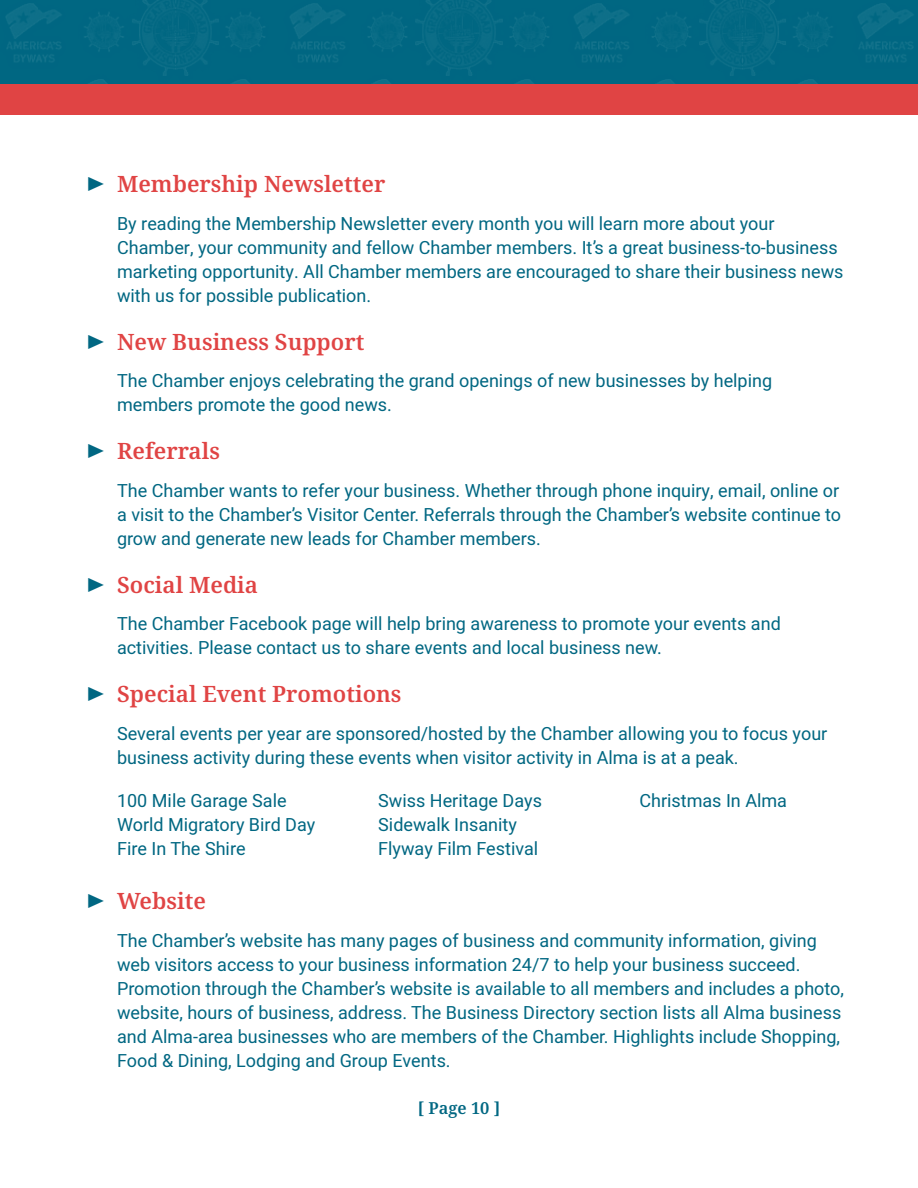
<style>
.page{position:relative;width:918px;height:1188px;background:#fff}
.page>*{position:absolute;margin:0;border:0;box-sizing:border-box;transform-origin:0 0}
.t1{font:600 22.5px "Noto Serif";color:#e04444}
.t2{font:18px/24px "Heebo";color:#006782}
.t3{font:600 16.5px "Noto Serif";color:#006782}
.s1{color:#006782}
</style>
<div class="page">
<img style="left:0;top:0;width:918px;height:84px">
<div style="left:0;top:84px;width:918px;height:30px;background:#e04444"></div>
<p class="t1" style="left:70px;top:168px;width:317px"><span class="s1">✔</span>Membership Newsletter</p>
<p class="t2" style="left:117px;top:211px;width:728px">By reading the Membership Newsletter every month you will learn more about your Chamber, your community and fellow Chamber members. It’s a great business-to-business marketing opportunity. All Chamber members are encouraged to share their business news with us for possible publication.</p>
<p class="t1" style="left:70px;top:326px;width:296px"><span class="s1">✔</span>New Business Support</p>
<p class="t2" style="left:117px;top:369px;width:657px">The Chamber enjoys celebrating the grand openings of new businesses by helping members promote the good news.</p>
<p class="t1" style="left:70px;top:435px;width:152px"><span class="s1">✔</span>Referrals</p>
<p class="t2" style="left:117px;top:478px;width:725px;text-align:justify">The Chamber wants to refer your business. Whether through phone inquiry, email, online or a visit to the Chamber’s Visitor Center. Referrals through the Chamber’s website continue to grow and generate new leads for Chamber members.</p>
<p class="t1" style="left:70px;top:569px;width:190px"><span class="s1">✔</span>Social Media</p>
<p class="t2" style="left:117px;top:612px;width:665px">The Chamber Facebook page will help bring awareness to promote your events and activities. Please contact us to share events and local business new.</p>
<p class="t1" style="left:70px;top:678px;width:333px"><span class="s1">✔</span>Special Event Promotions</p>
<p class="t2" style="left:117px;top:721px;width:712px">Several events per year are sponsored/hosted by the Chamber allowing you to focus your business activity during these events when visitor activity in Alma is at a peak.</p>
<p class="t2" style="left:117px;top:788px;width:171px">100 Mile Garage Sale</p>
<p class="t2" style="left:117px;top:812px;width:200px">World Migratory Bird Day</p>
<p class="t2" style="left:117px;top:836px;width:130px">Fire In The Shire</p>
<p class="t2" style="left:378px;top:788px;width:165px">Swiss Heritage Days</p>
<p class="t2" style="left:378px;top:812px;width:140px">Sidewalk Insanity</p>
<p class="t2" style="left:378px;top:836px;width:161px">Flyway Film Festival</p>
<p class="t2" style="left:639px;top:788px;width:149px">Christmas In Alma</p>
<p class="t1" style="left:70px;top:885px;width:138px"><span class="s1">✔</span>Website</p>
<p class="t2" style="left:117px;top:928px;width:728px">The Chamber’s website has many pages of business and community information, giving web visitors access to your business information 24/7 to help your business succeed.<br>Promotion through the Chamber’s website is available to all members and includes a photo, website, hours of business, address. The Business Directory section lists all Alma business and Alma-area businesses who are members of the Chamber. Highlights include Shopping, Food &amp; Dining, Lodging and Group Events.</p>
<p class="t3" style="left:418px;top:1097px;width:84px">[ Page 10 ]</p>
</div>
